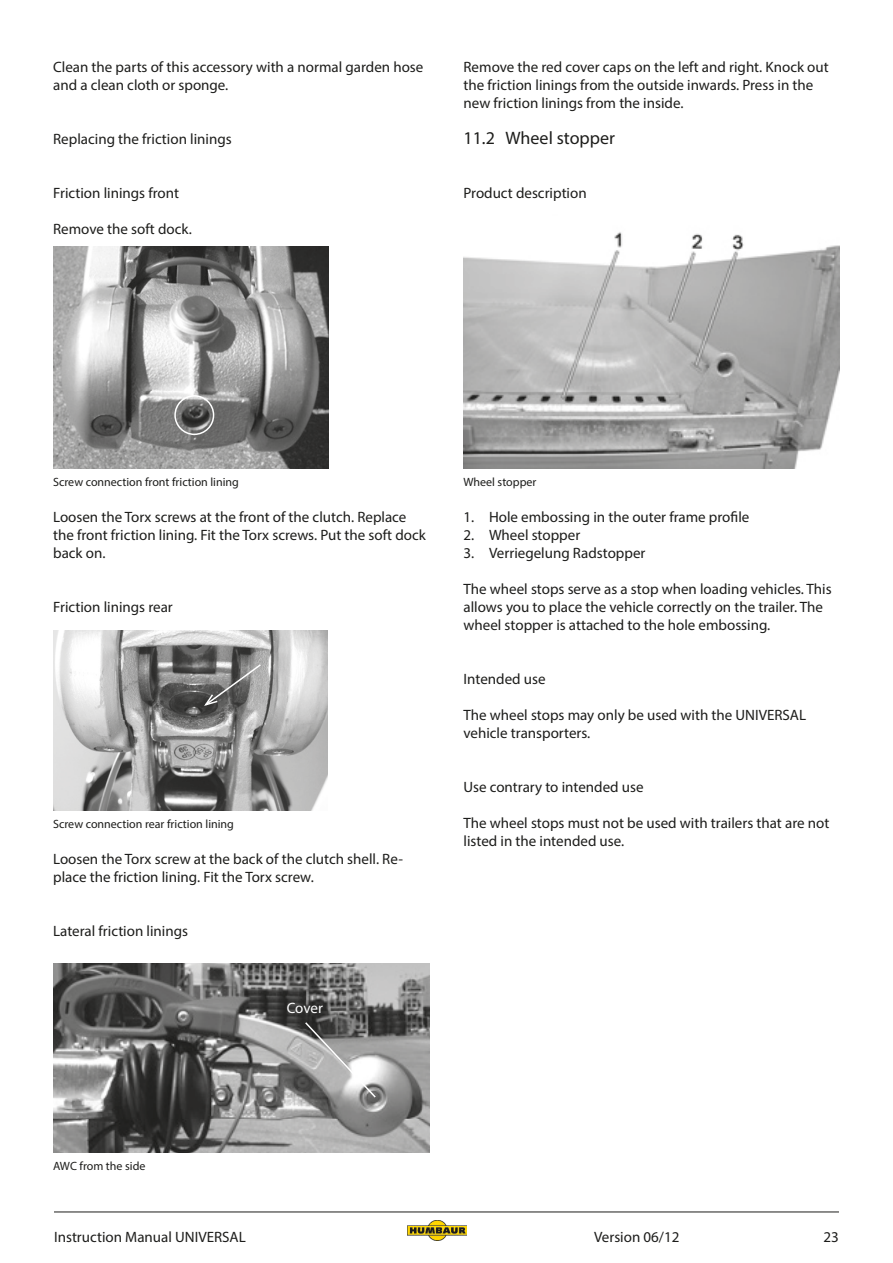
<style>
.page{position:relative;width:893px;height:1263px;background:#fff}
.page>*{position:absolute;margin:0;border:0;box-sizing:border-box;transform-origin:0 0}
.t1{font:18px "Myriad Pro";color:#1d1d1b}
.t2{font:15px/18px "Myriad Pro";color:#1d1d1b}
.t3{font:15px "Myriad Pro";letter-spacing:-.01em;color:#fff}
.t4{font:12px "Myriad Pro";color:#1d1d1b}
</style>
<div class="page">
<hr style="left:54px;top:1211px;width:785px;height:1px;background:#1d1d1b">
<img style="left:408px;top:1220px;width:59px;height:20px">
<img style="left:53px;top:247px;width:275px;height:221px">
<div style="left:174px;top:395px;width:40px;height:40px;border:2px solid #fff;border-radius:50%"></div>
<img style="left:53px;top:630px;width:274px;height:180px">
<svg style="left:202px;top:663px;width:60px;height:44px;background:#80807f"></svg>
<img style="left:53px;top:963px;width:376px;height:189px">
<svg style="left:304px;top:1021px;width:73px;height:78px;background:#9d9d9c"></svg>
<img style="left:463px;top:232px;width:377px;height:236px">
<p class="t2" style="left:53px;top:58px;width:372px">Clean the parts of this accessory with a normal garden hose and a clean cloth or sponge.</p>
<p class="t2" style="left:53px;top:130px;width:180px">Replacing the friction linings</p>
<p class="t2" style="left:53px;top:184px;width:127px">Friction linings front</p>
<p class="t2" style="left:53px;top:220px;width:140px">Remove the soft dock.</p>
<p class="t2" style="left:463px;top:58px;width:367px">Remove the red cover caps on the left and right. Knock out the friction linings from the outside inwards. Press in the new friction linings from the inside.</p>
<p class="t1" style="left:463px;top:127px;width:153px">11.2 Wheel stopper</p>
<p class="t2" style="left:463px;top:184px;width:125px">Product description</p>
<p class="t4" style="left:53px;top:475px;width:187px">Screw connection front friction lining</p>
<p class="t2" style="left:53px;top:508px;width:374px">Loosen the Torx screws at the front of the clutch. Replace the front friction lining. Fit the Torx screws. Put the soft dock back on.</p>
<p class="t2" style="left:53px;top:598px;width:121px">Friction linings rear</p>
<p class="t4" style="left:53px;top:817px;width:182px">Screw connection rear friction lining</p>
<p class="t2" style="left:53px;top:850px;width:351px">Loosen the Torx screw at the back of the clutch shell. Re&shy;place the friction lining. Fit the Torx screw.</p>
<p class="t2" style="left:53px;top:922px;width:136px">Lateral friction linings</p>
<p class="t3" style="left:287px;top:999px;width:38px">Cover</p>
<p class="t4" style="left:463px;top:475px;width:74px">Wheel stopper</p>
<p class="t2" style="left:463px;top:508px;width:287px">1. Hole embossing in the outer frame profile</p>
<p class="t2" style="left:463px;top:526px;width:118px">2. Wheel stopper</p>
<p class="t2" style="left:463px;top:544px;width:183px">3. Verriegelung Radstopper</p>
<p class="t2" style="left:463px;top:580px;width:370px">The wheel stops serve as a stop when loading vehicles. This allows you to place the vehicle correctly on the trailer. The wheel stopper is attached to the hole embossing.</p>
<p class="t2" style="left:463px;top:670px;width:84px">Intended use</p>
<p class="t2" style="left:463px;top:706px;width:344px">The wheel stops may only be used with the UNIVERSAL vehicle transporters.</p>
<p class="t2" style="left:463px;top:778px;width:182px">Use contrary to intended use</p>
<p class="t2" style="left:463px;top:814px;width:367px">The wheel stops must not be used with trailers that are not listed in the intended use.</p>
<p class="t4" style="left:53px;top:1159px;width:94px">AWC from the side</p>
<p class="t2" style="left:54px;top:1228px;width:193px">Instruction Manual UNIVERSAL</p>
<p class="t2" style="left:594px;top:1228px;width:87px">Version 06/12</p>
<p class="t2" style="left:824px;top:1228px;width:17px">23</p>
</div>
